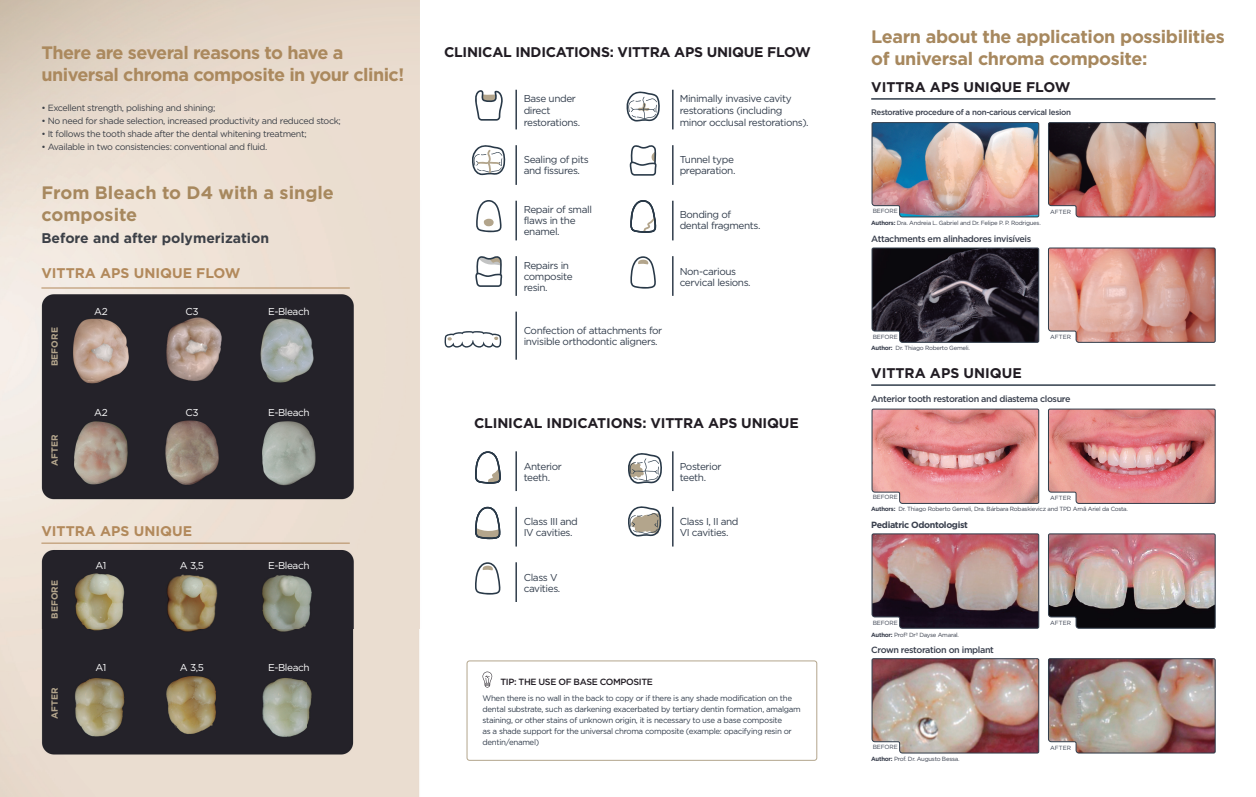
<style>
.page{position:relative;width:1256px;height:797px;background:#fff}
.page>*{position:absolute;margin:0;border:0;box-sizing:border-box;transform-origin:0 0}
.t1{font:700 18px/22px "Gotham";letter-spacing:-.03em;color:#ab895e}
.t2{font:700 18px/22px "Gotham";letter-spacing:-.02em;color:#a7885e}
.t3{font:700 18px/22px "Gotham";color:#a7885e}
.t4{font:700 14px "Gotham";letter-spacing:-.01em;color:#211c23}
.t5{font:700 14px "Gotham";color:#b2895b}
.t6{font:700 14px "Gotham";color:#3c4047}
.t7{font:10px/11px "Gotham";letter-spacing:-.04em;color:#323d4c}
.t8{font:10px "Gotham";letter-spacing:-.04em;color:#fff}
.t9{font:9px "Gotham";letter-spacing:-.04em;color:#3c4047}
.t10{font:500 9px "Gotham";letter-spacing:-.04em;color:#393f4d}
.t11{font:500 9px "Gotham";letter-spacing:-.04em;color:#211c23}
.t12{font:700 9px "Gotham";color:#b3a58c}
.t13{font:700 9px "Gotham";letter-spacing:-.04em;color:#393f4d}
.t14{font:8px/11px "Gotham";letter-spacing:-.04em;color:#323d4c}
.t15{font:500 8px "Gotham";letter-spacing:-.04em;color:#393f4d}
.t16{font:6px "Gotham";letter-spacing:-.04em;color:#393f4d}
.t17{font:6px "Gotham";letter-spacing:-.02em;color:#383f4e}
.s1{font-weight:700}
</style>
<div class="page">
<img style="left:0;top:0;width:1216px;height:796px">
<hr style="left:41px;top:287px;width:309px;height:1px;background:#b2895b">
<hr style="left:41px;top:542px;width:309px;height:1px;background:#b2895b">
<hr style="left:515px;top:90px;width:2px;height:39px;background:#313d4b">
<hr style="left:515px;top:145px;width:2px;height:40px;background:#313d4b">
<hr style="left:515px;top:201px;width:2px;height:39px;background:#313d4b">
<hr style="left:515px;top:256px;width:2px;height:40px;background:#313d4b">
<hr style="left:515px;top:451px;width:2px;height:40px;background:#313d4b">
<hr style="left:515px;top:507px;width:2px;height:39px;background:#313d4b">
<hr style="left:515px;top:562px;width:2px;height:40px;background:#313d4b">
<hr style="left:515px;top:311px;width:2px;height:48px;background:#313d4b">
<hr style="left:672px;top:90px;width:1px;height:39px;background:#313d4b">
<hr style="left:871px;top:98px;width:344px;height:2px;background:#313d4b">
<hr style="left:871px;top:384px;width:344px;height:2px;background:#313d4b">
<hr style="left:672px;top:145px;width:1px;height:40px;background:#313d4b">
<hr style="left:672px;top:201px;width:1px;height:39px;background:#313d4b">
<hr style="left:672px;top:256px;width:1px;height:40px;background:#313d4b">
<hr style="left:672px;top:451px;width:1px;height:40px;background:#313d4b">
<hr style="left:672px;top:507px;width:1px;height:39px;background:#313d4b">
<svg style="left:473px;top:90px;width:30px;height:31px"></svg>
<svg style="left:625px;top:91px;width:35px;height:31px"></svg>
<svg style="left:471px;top:144px;width:34px;height:31px"></svg>
<svg style="left:629px;top:145px;width:27px;height:31px"></svg>
<svg style="left:476px;top:200px;width:25px;height:32px"></svg>
<svg style="left:630px;top:200px;width:27px;height:33px"></svg>
<svg style="left:475px;top:256px;width:27px;height:31px"></svg>
<svg style="left:630px;top:256px;width:26px;height:32px"></svg>
<svg style="left:475px;top:562px;width:25px;height:32px"></svg>
<svg style="left:444px;top:331px;width:57px;height:17px"></svg>
<svg style="left:474px;top:451px;width:27px;height:32px"></svg>
<svg style="left:627px;top:452px;width:35px;height:32px"></svg>
<svg style="left:627px;top:505px;width:34px;height:31px"></svg>
<svg style="left:474px;top:507px;width:27px;height:32px"></svg>
<div style="left:466px;top:660px;width:351px;height:100px;border:1px solid #b3a58c;border-radius:3px"></div>
<svg style="left:482px;top:671px;width:10px;height:16px"></svg>
<svg style="left:871px;top:247px;width:167px;height:96px;background:#2c2831"></svg>
<svg style="left:871px;top:408px;width:167px;height:96px;background:#de9292"></svg>
<img style="left:871px;top:533px;width:167px;height:95px">
<img style="left:871px;top:658px;width:167px;height:95px">
<img style="left:871px;top:122px;width:167px;height:95px">
<svg style="left:1047px;top:247px;width:168px;height:96px;background:#d59a90"></svg>
<svg style="left:1047px;top:408px;width:168px;height:96px;background:#d98c8d"></svg>
<img style="left:1047px;top:533px;width:168px;height:95px">
<img style="left:1047px;top:658px;width:168px;height:95px">
<img style="left:1047px;top:122px;width:168px;height:95px">
<svg style="left:0;top:793px;width:3px;height:4px"></svg>
<h1 class="t1" style="left:41px;top:41px;width:364px">There are several reasons to have a universal chroma composite in your clinic!</h1>
<h2 class="t4" style="left:444px;top:43px;width:368px">CLINICAL INDICATIONS: VITTRA APS UNIQUE FLOW</h2>
<p class="t9" style="left:41px;top:102px;width:175px">• Excellent strength, polishing and shining;</p>
<p class="t9" style="left:41px;top:115px;width:301px">• No need for shade selection, increased productivity and reduced stock;</p>
<p class="t9" style="left:41px;top:128px;width:267px">• It follows the tooth shade after the dental whitening treatment;</p>
<p class="t9" style="left:41px;top:141px;width:227px">• Available in two consistencies: conventional and fluid.</p>
<h1 class="t3" style="left:41px;top:181px;width:294px">From Bleach to D4 with a single composite</h1>
<h2 class="t6" style="left:41px;top:229px;width:229px">Before and after polymerization</h2>
<h2 class="t5" style="left:41px;top:264px;width:201px">VITTRA APS UNIQUE FLOW</h2>
<p class="t12" style="left:49px;top:366px;width:40px;rotate:-90deg">BEFORE</p>
<p class="t12" style="left:49px;top:466px;width:33px;rotate:-90deg">AFTER</p>
<p class="t8" style="left:94px;top:305px;width:15px">A2</p>
<p class="t8" style="left:94px;top:406px;width:15px">A2</p>
<p class="t8" style="left:185px;top:305px;width:15px">C3</p>
<p class="t8" style="left:185px;top:406px;width:15px">C3</p>
<h2 class="t5" style="left:41px;top:522px;width:152px">VITTRA APS UNIQUE</h2>
<p class="t12" style="left:49px;top:619px;width:40px;rotate:-90deg">BEFORE</p>
<p class="t12" style="left:49px;top:718px;width:33px;rotate:-90deg">AFTER</p>
<p class="t8" style="left:95px;top:559px;width:13px">A1</p>
<p class="t8" style="left:95px;top:660px;width:13px">A1</p>
<p class="t8" style="left:180px;top:559px;width:25px">A 3,5</p>
<p class="t8" style="left:180px;top:660px;width:25px">A 3,5</p>
<p class="t8" style="left:268px;top:305px;width:43px">E-Bleach</p>
<p class="t8" style="left:268px;top:406px;width:43px">E-Bleach</p>
<p class="t8" style="left:268px;top:559px;width:43px">E-Bleach</p>
<p class="t8" style="left:268px;top:660px;width:43px">E-Bleach</p>
<p class="t7" style="left:523px;top:92px;width:58px;line-height:12px">Base under direct restorations.</p>
<p class="t7" style="left:523px;top:154px;width:66px">Sealing of pits and fissures.</p>
<p class="t7" style="left:523px;top:203px;width:70px">Repair of small flaws in the enamel.</p>
<p class="t7" style="left:523px;top:260px;width:50px">Repairs in composite resin.</p>
<p class="t7" style="left:523px;top:325px;width:140px">Confection of attachments for invisible orthodontic aligners.</p>
<p class="t7" style="left:679px;top:92px;width:130px;line-height:12px">Minimally invasive cavity restorations (including minor occlusal restorations).</p>
<p class="t7" style="left:679px;top:154px;width:57px">Tunnel type preparation.</p>
<p class="t7" style="left:679px;top:209px;width:82px">Bonding of dental fragments.</p>
<p class="t7" style="left:679px;top:265px;width:72px">Non-carious cervical lesions.</p>
<h2 class="t4" style="left:474px;top:413px;width:326px">CLINICAL INDICATIONS: VITTRA APS UNIQUE</h2>
<p class="t7" style="left:523px;top:460px;width:40px">Anterior teeth.</p>
<p class="t7" style="left:523px;top:516px;width:56px">Class III and<br>IV cavities.</p>
<p class="t7" style="left:523px;top:571px;width:38px">Class V cavities.</p>
<p class="t7" style="left:679px;top:460px;width:43px">Posterior teeth.</p>
<p class="t7" style="left:679px;top:516px;width:60px">Class I, II and<br>VI cavities.</p>
<p class="t11" style="left:500px;top:676px;width:154px">TIP: THE USE OF BASE COMPOSITE</p>
<p class="t14" style="left:482px;top:692px;width:319px">When there is no wall in the back to copy or if there is any shade modification on the dental substrate, such as darkening exacerbated by tertiary dentin formation, amalgam staining, or other stains of unknown origin, it is necessary to use a base composite<br>as a shade support for the universal chroma composite (example: opacifying resin or dentin/enamel)</p>
<h1 class="t2" style="left:871px;top:25px;width:355px">Learn about the application possibilities of universal chroma composite:</h1>
<h2 class="t4" style="left:871px;top:78px;width:201px">VITTRA APS UNIQUE FLOW</h2>
<p class="t15" style="left:871px;top:107px;width:201px">Restorative procedure of a non-carious cervical lesion</p>
<p class="t17" style="left:872px;top:207px;width:27px">BEFORE</p>
<p class="t16" style="left:871px;top:219px;width:171px"><span class="s1">Authors:</span> Dra. Andreia L. Gabriel and Dr. Felipe P. P. Rodrigues.</p>
<p class="t10" style="left:871px;top:233px;width:161px">Attachments em alinhadores invisíveis</p>
<p class="t17" style="left:1049px;top:208px;width:22px">AFTER</p>
<p class="t17" style="left:872px;top:333px;width:27px">BEFORE</p>
<p class="t16" style="left:871px;top:344px;width:100px"><span class="s1">Author:</span> Dr. Thiago Roberto Gemeli.</p>
<h2 class="t4" style="left:871px;top:364px;width:152px">VITTRA APS UNIQUE</h2>
<p class="t17" style="left:1049px;top:333px;width:22px">AFTER</p>
<p class="t10" style="left:871px;top:393px;width:201px">Anterior tooth restoration and diastema closure</p>
<p class="t17" style="left:872px;top:493px;width:27px">BEFORE</p>
<p class="t17" style="left:1049px;top:494px;width:22px">AFTER</p>
<p class="t16" style="left:871px;top:505px;width:258px"><span class="s1">Authors:</span> Dr. Thiago Roberto Gemeli, Dra. Bárbara Robaskievicz and TPD Arnã Ariel da Costa.</p>
<p class="t13" style="left:871px;top:519px;width:98px">Pediatric Odontologist</p>
<p class="t17" style="left:872px;top:618px;width:27px">BEFORE</p>
<p class="t16" style="left:871px;top:630px;width:89px"><span class="s1">Author:</span> Profª Drª Dayse Amaral.</p>
<p class="t10" style="left:871px;top:644px;width:124px">Crown restoration on implant</p>
<p class="t17" style="left:872px;top:743px;width:27px">BEFORE</p>
<p class="t16" style="left:871px;top:755px;width:90px"><span class="s1">Author:</span> Prof. Dr. Augusto Bessa.</p>
<p class="t17" style="left:1049px;top:619px;width:22px">AFTER</p>
<p class="t17" style="left:1049px;top:744px;width:22px">AFTER</p>
</div>
